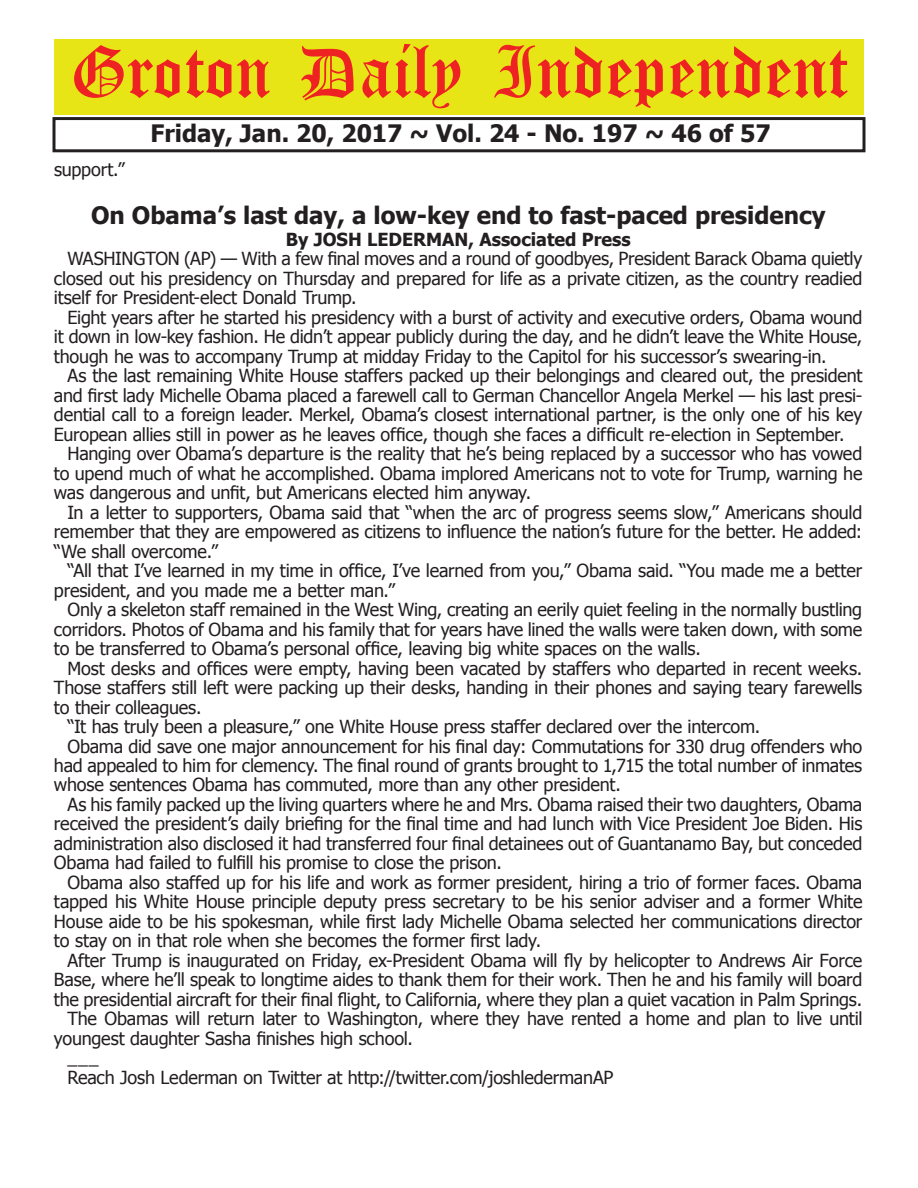
<style>
.page{position:relative;width:918px;height:1188px;background:#fff}
.page>*{position:absolute;margin:0;border:0;box-sizing:border-box;transform-origin:0 0}
.t1{font:54px "Old English Five";color:#ee2123}
.t2{font:700 24px "Tahoma";color:#231f20}
.t3{font:18px/19.5px "Tahoma";letter-spacing:-.01em;color:#231f20;text-align:justify}
.t4{font:700 18px "Tahoma";color:#231f20}
</style>
<div class="page">
<div style="left:52px;top:117px;width:814px;height:35px;border:3px solid #231f20"></div>
<div style="left:54px;top:40px;width:810px;height:75px;background:#e7e515"></div>
<h1 class="t1" style="left:70px;top:47px;width:779px">Groton Daily Independent</h1>
<h2 class="t2" style="left:151px;top:116px;width:622px">Friday, Jan. 20, 2017 ~ Vol. 24 - No. 197 ~ 46 of 57</h2>
<p class="t3" style="left:54px;top:159px;width:72px">support.”</p>
<h2 class="t2" style="left:91px;top:199px;width:736px">On Obama’s last day, a low-key end to fast-paced presidency</h2>
<p class="t4" style="left:286px;top:226px;width:346px">By JOSH LEDERMAN, Associated Press</p>
<p class="t3" style="left:54px;top:248px;width:810px;text-indent:14px">WASHINGTON (AP) — With a few final moves and a round of goodbyes, President Barack Obama quietly closed out his presidency on Thursday and prepared for life as a private citizen, as the country readied itself for President-elect Donald Trump.</p>
<p class="t3" style="left:54px;top:307px;width:810px;text-indent:14px">Eight years after he started his presidency with a burst of activity and executive orders, Obama wound it down in low-key fashion. He didn’t appear publicly during the day, and he didn’t leave the White House, though he was to accompany Trump at midday Friday to the Capitol for his successor’s swearing-in.</p>
<p class="t3" style="left:54px;top:365px;width:810px;text-indent:14px">As the last remaining White House staffers packed up their belongings and cleared out, the president and first lady Michelle Obama placed a farewell call to German Chancellor Angela Merkel — his last presi&shy;dential call to a foreign leader. Merkel, Obama’s closest international partner, is the only one of his key European allies still in power as he leaves office, though she faces a difficult re-election in September.</p>
<p class="t3" style="left:54px;top:443px;width:810px;text-indent:14px">Hanging over Obama’s departure is the reality that he’s being replaced by a successor who has vowed to upend much of what he accomplished. Obama implored Americans not to vote for Trump, warning he was dangerous and unfit, but Americans elected him anyway.</p>
<p class="t3" style="left:54px;top:501px;width:810px;text-indent:14px">In a letter to supporters, Obama said that “when the arc of progress seems slow,” Americans should remember that they are empowered as citizens to influence the nation’s future for the better. He added: “We shall overcome.”</p>
<p class="t3" style="left:54px;top:560px;width:810px;text-indent:14px">“All that I’ve learned in my time in office, I’ve learned from you,” Obama said. “You made me a better president, and you made me a better man.”</p>
<p class="t3" style="left:54px;top:599px;width:810px;text-indent:14px">Only a skeleton staff remained in the West Wing, creating an eerily quiet feeling in the normally bustling corridors. Photos of Obama and his family that for years have lined the walls were taken down, with some to be transferred to Obama’s personal office, leaving big white spaces on the walls.</p>
<p class="t3" style="left:67px;top:657px;width:796px">Most desks and offices were empty, having been vacated by staffers who departed in recent weeks.</p>
<p class="t3" style="left:54px;top:677px;width:810px">Those staffers still left were packing up their desks, handing in their phones and saying teary farewells</p>
<p class="t3" style="left:54px;top:696px;width:149px">to their colleagues.</p>
<p class="t3" style="left:67px;top:716px;width:694px">“It has truly been a pleasure,” one White House press staffer declared over the intercom.</p>
<p class="t3" style="left:67px;top:735px;width:796px">Obama did save one major announcement for his final day: Commutations for 330 drug offenders who</p>
<p class="t3" style="left:54px;top:755px;width:810px">had appealed to him for clemency. The final round of grants brought to 1,715 the total number of inmates</p>
<p class="t3" style="left:54px;top:774px;width:568px">whose sentences Obama has commuted, more than any other president.</p>
<p class="t3" style="left:67px;top:794px;width:796px">As his family packed up the living quarters where he and Mrs. Obama raised their two daughters, Obama</p>
<p class="t3" style="left:54px;top:813px;width:810px">received the president’s daily briefing for the final time and had lunch with Vice President Joe Biden. His</p>
<p class="t3" style="left:54px;top:833px;width:810px">administration also disclosed it had transferred four final detainees out of Guantanamo Bay, but conceded</p>
<p class="t3" style="left:54px;top:852px;width:449px">Obama had failed to fulfill his promise to close the prison.</p>
<p class="t3" style="left:67px;top:872px;width:796px">Obama also staffed up for his life and work as former president, hiring a trio of former faces. Obama</p>
<p class="t3" style="left:54px;top:891px;width:810px">tapped his White House principle deputy press secretary to be his senior adviser and a former White</p>
<p class="t3" style="left:54px;top:911px;width:810px">House aide to be his spokesman, while first lady Michelle Obama selected her communications director</p>
<p class="t3" style="left:54px;top:930px;width:489px">to stay on in that role when she becomes the former first lady.</p>
<p class="t3" style="left:67px;top:950px;width:796px">After Trump is inaugurated on Friday, ex-President Obama will fly by helicopter to Andrews Air Force</p>
<p class="t3" style="left:54px;top:969px;width:810px">Base, where he’ll speak to longtime aides to thank them for their work. Then he and his family will board</p>
<p class="t3" style="left:54px;top:989px;width:810px">the presidential aircraft for their final flight, to California, where they plan a quiet vacation in Palm Springs.</p>
<p class="t3" style="left:67px;top:1008px;width:797px">The Obamas will return later to Washington, where they have rented a home and plan to live until</p>
<p class="t3" style="left:54px;top:1028px;width:360px">youngest daughter Sasha finishes high school.</p>
<p class="t3" style="left:67px;top:1047px;width:33px">___</p>
<p class="t3" style="left:67px;top:1067px;width:548px">Reach Josh Lederman on Twitter at http://twitter.com/joshledermanAP</p>
</div>
